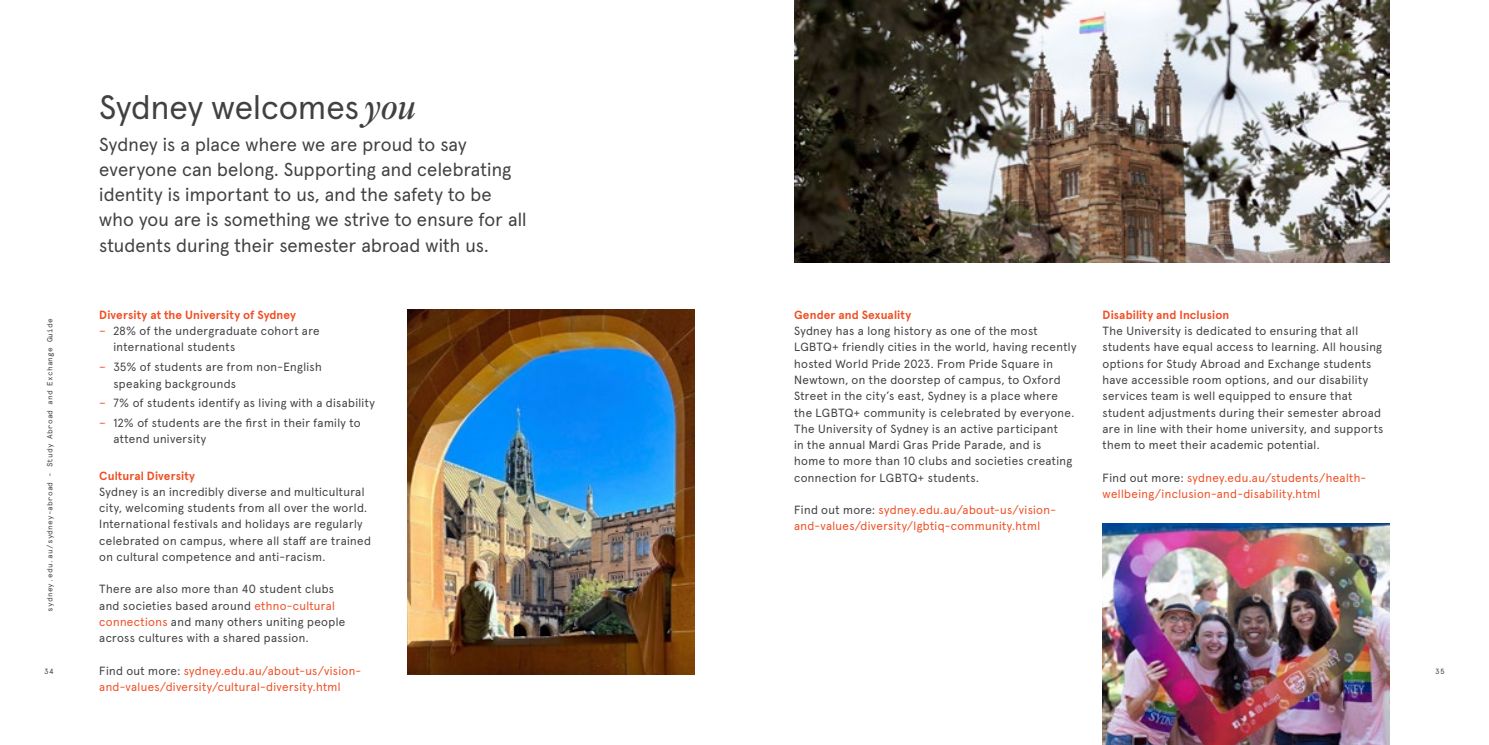
<style>
.page{position:relative;width:1489px;height:745px;background:#fff}
.page>*{position:absolute;margin:0;border:0;box-sizing:border-box;transform-origin:0 0}
.t1{font:33.75px "Apercu Pro";color:#414042}
.SUBHEADING{font:18.75px/25px "Apercu Pro";letter-spacing:.01em;color:#414042}
.BODY{font:11.88px/16.2px "Apercu Pro";letter-spacing:.03em;color:#414042}
.BODY-2{font:11.88px/16.2px "Apercu Pro";letter-spacing:.03em;color:#f04e23}
.Body_Heading_-_9_5_13pt_red{font:700 11.88px "Apercu Pro";letter-spacing:.01em;color:#f04e23}
.t2{font:7.5px "Apercu Mono Pro";letter-spacing:.02em;color:#414042}
.s1{font-family:"Lyon Display LF";font-style:italic;font-size:35px}
.s2{color:#414042}
.s3{color:#f04e23}
</style>
<div class="page">
<img style="left:407px;top:309px;width:287px;height:364px">
<img style="left:794px;top:0;width:595px;height:262px">
<img style="left:1102px;top:523px;width:287px;height:221px">
<p class="t1" style="left:99px;top:81px;width:318px">Sydney welcomes <span class="s1">you</span></p>
<p class="SUBHEADING" style="left:99px;top:131px;width:429px">Sydney is a place where we are proud to say everyone can belong. Supporting and celebrating identity is important to us, and the safety to be who you are is something we strive to ensure for all students during their semester abroad with us.</p>
<p class="Body_Heading_-_9_5_13pt_red" style="left:794px;top:305px;width:119px">Gender and Sexuality</p>
<p class="BODY" style="left:794px;top:322px;width:284px">Sydney has a long history as one of the most LGBTQ+ friendly cities in the world, having recently hosted World Pride 2023. From Pride Square in Newtown, on the doorstep of campus, to Oxford Street in the city’s east, Sydney is a place where the LGBTQ+ community is celebrated by everyone.<br>The University of Sydney is an active participant<br>in the annual Mardi Gras Pride Parade, and is<br>home to more than 10 clubs and societies creating connection for LGBTQ+ students.</p>
<p class="BODY-2" style="left:794px;top:500px;width:263px"><span class="s2">Find out more:</span> sydney.edu.au/about-us/vision&shy;and-values/diversity/lgbtiq-community.html</p>
<p class="Body_Heading_-_9_5_13pt_red" style="left:99px;top:305px;width:198px">Diversity at the University of Sydney</p>
<p class="BODY" style="left:113px;top:322px;width:208px;text-indent:-14px"><span class="s3">–</span> 28% of the undergraduate cohort are international students</p>
<p class="BODY" style="left:113px;top:358px;width:210px;text-indent:-14px"><span class="s3">–</span> 35% of students are from non-English speaking backgrounds</p>
<p class="BODY" style="left:99px;top:394px;width:277px"><span class="s3">–</span> 7% of students identify as living with a disability</p>
<p class="BODY" style="left:113px;top:413px;width:249px;text-indent:-14px"><span class="s3">–</span> 12% of students are the first in their family to attend university</p>
<p class="Body_Heading_-_9_5_13pt_red" style="left:99px;top:466px;width:97px">Cultural Diversity</p>
<p class="BODY" style="left:99px;top:482px;width:273px">Sydney is an incredibly diverse and multicultural city, welcoming students from all over the world.<br>International festivals and holidays are regularly celebrated on campus, where all staff are trained on cultural competence and anti-racism.</p>
<p class="BODY" style="left:99px;top:579px;width:248px">There are also more than 40 student clubs and societies based around <span class="s3">ethno-cultural connections</span> and many others uniting people across cultures with a shared passion.</p>
<p class="BODY-2" style="left:99px;top:661px;width:263px"><span class="s2">Find out more:</span> sydney.edu.au/about-us/vision&shy;and-values/diversity/cultural-diversity.html</p>
<p class="Body_Heading_-_9_5_13pt_red" style="left:1102px;top:305px;width:128px">Disability and Inclusion</p>
<p class="BODY" style="left:1102px;top:322px;width:282px">The University is dedicated to ensuring that all students have equal access to learning. All housing options for Study Abroad and Exchange students have accessible room options, and our disability services team is well equipped to ensure that student adjustments during their semester abroad are in line with their home university, and supports them to meet their academic potential.</p>
<p class="BODY-2" style="left:1102px;top:468px;width:265px"><span class="s2">Find out more:</span> sydney.edu.au/students/health&shy;wellbeing/inclusion-and-disability.html</p>
<p class="t2" style="left:44px;top:611px;width:294px;rotate:-90deg">sydney.edu.au/sydney-abroad - Study Abroad and Exchange Guide</p>
<p class="t2" style="left:44px;top:665px;width:11px">34</p>
<p class="t2" style="left:1435px;top:665px;width:11px">35</p>
</div>
